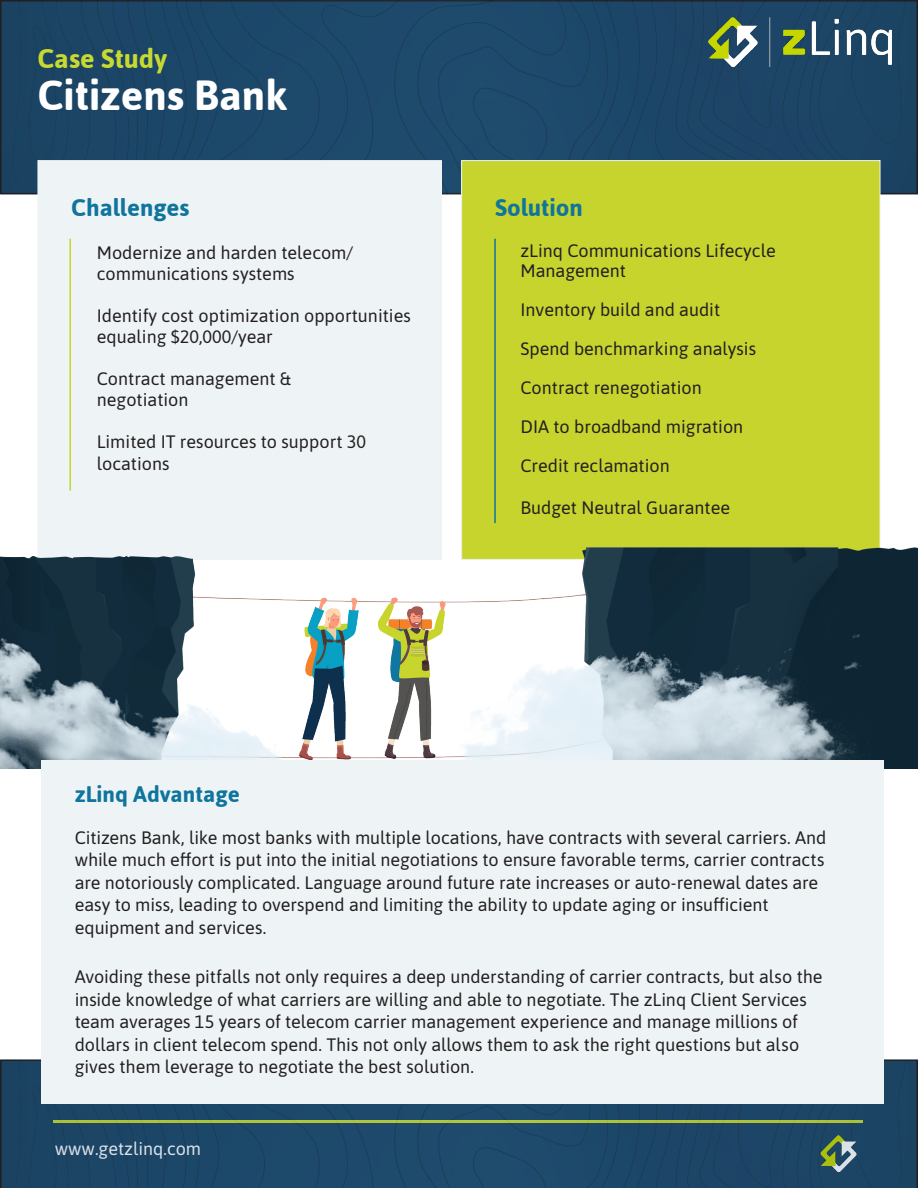
<style>
.page{position:relative;width:918px;height:1188px;background:#fff}
.page>*{position:absolute;margin:0;border:0;box-sizing:border-box;transform-origin:0 0}
.t1{font:700 42px "Asap";color:#fff}
.t2{font:700 27px "Asap";color:#c8da30}
.t3{font:700 24px "Asap";color:#0f759c}
.t4{font:700 22.5px "Asap";color:#0f759c}
.t5{font:18px/22.5px "Asap";color:#231f20}
.t6{font:18px "Asap";color:#fff}
</style>
<div class="page">
<div style="left:1px;top:0;width:917px;height:194px;background:#1c476a"></div>
<img style="left:906px;top:0;width:12px;height:170px">
<img style="left:1px;top:178px;width:37px;height:16px">
<img style="left:12px;top:0;width:43px;height:193px">
<img style="left:271px;top:0;width:16px;height:16px">
<img style="left:284px;top:16px;width:37px;height:29px">
<img style="left:494px;top:90px;width:53px;height:70px">
<img style="left:577px;top:0;width:31px;height:140px">
<img style="left:230px;top:55px;width:35px;height:98px">
<img style="left:221px;top:152px;width:11px;height:8px">
<img style="left:568px;top:140px;width:9px;height:20px">
<img style="left:321px;top:0;width:173px;height:194px">
<img style="left:557px;top:0;width:40px;height:87px">
<img style="left:248px;top:32px;width:71px;height:66px">
<img style="left:441px;top:46px;width:78px;height:26px">
<img style="left:436px;top:67px;width:7px;height:46px">
<img style="left:519px;top:70px;width:40px;height:15px">
<img style="left:287px;top:96px;width:33px;height:62px">
<img style="left:441px;top:103px;width:41px;height:67px">
<img style="left:672px;top:0;width:14px;height:149px">
<img style="left:647px;top:0;width:13px;height:98px">
<img style="left:627px;top:96px;width:21px;height:64px">
<img style="left:686px;top:0;width:12px;height:155px">
<img style="left:896px;top:170px;width:22px;height:24px">
<img style="left:140px;top:0;width:61px;height:160px">
<img style="left:618px;top:0;width:29px;height:137px">
<img style="left:615px;top:133px;width:5px;height:9px">
<img style="left:698px;top:0;width:120px;height:160px">
<img style="left:79px;top:0;width:33px;height:160px">
<img style="left:112px;top:0;width:28px;height:160px">
<img style="left:185px;top:0;width:12px;height:32px">
<img style="left:605px;top:0;width:10px;height:32px">
<img style="left:613px;top:22px;width:10px;height:82px">
<img style="left:192px;top:31px;width:28px;height:129px">
<img style="left:580px;top:94px;width:35px;height:66px">
<img style="left:735px;top:0;width:73px;height:128px">
<img style="left:818px;top:0;width:78px;height:194px">
<img style="left:851px;top:0;width:55px;height:144px">
<img style="left:707px;top:16px;width:185px;height:52px">
<div style="left:38px;top:161px;width:403px;height:398px;background:#eef4f6"></div>
<hr style="left:69px;top:239px;width:2px;height:252px;background:#c3d52e">
<div style="left:462px;top:161px;width:418px;height:398px;background:#c7d42e"></div>
<hr style="left:494px;top:239px;width:2px;height:284px;background:#0f759c">
<img style="left:0;top:535px;width:918px;height:233px">
<div style="left:1px;top:1060px;width:917px;height:128px;background:#1d496b"></div>
<img style="left:906px;top:1060px;width:12px;height:128px">
<div style="left:15px;top:1060px;width:40px;height:128px;background:#1b4362"></div>
<img style="left:55px;top:1103px;width:24px;height:85px">
<img style="left:504px;top:1103px;width:53px;height:12px">
<img style="left:220px;top:1103px;width:12px;height:12px">
<img style="left:597px;top:1103px;width:15px;height:51px">
<img style="left:230px;top:1115px;width:35px;height:73px">
<img style="left:230px;top:1176px;width:2px;height:12px">
<img style="left:321px;top:1103px;width:173px;height:85px">
<img style="left:557px;top:1103px;width:40px;height:43px">
<img style="left:248px;top:1103px;width:71px;height:54px">
<img style="left:441px;top:1106px;width:80px;height:26px">
<img style="left:436px;top:1127px;width:7px;height:46px">
<img style="left:519px;top:1129px;width:40px;height:16px">
<img style="left:441px;top:1162px;width:10px;height:26px">
<img style="left:656px;top:1103px;width:17px;height:84px">
<img style="left:673px;top:1103px;width:13px;height:84px">
<img style="left:149px;top:1103px;width:27px;height:85px">
<img style="left:646px;top:1103px;width:14px;height:60px">
<img style="left:646px;top:1155px;width:2px;height:8px">
<img style="left:686px;top:1103px;width:12px;height:85px">
<img style="left:138px;top:1103px;width:11px;height:85px">
<img style="left:176px;top:1103px;width:19px;height:84px">
<img style="left:623px;top:1103px;width:23px;height:85px">
<img style="left:587px;top:1166px;width:14px;height:22px">
<img style="left:698px;top:1103px;width:120px;height:85px">
<img style="left:79px;top:1103px;width:33px;height:85px">
<img style="left:112px;top:1103px;width:26px;height:85px">
<img style="left:613px;top:1103px;width:10px;height:52px">
<img style="left:195px;top:1103px;width:25px;height:85px">
<img style="left:601px;top:1154px;width:14px;height:33px">
<img style="left:735px;top:1103px;width:73px;height:84px">
<img style="left:818px;top:1103px;width:33px;height:85px">
<img style="left:851px;top:1060px;width:55px;height:128px">
<div style="left:42px;top:760px;width:842px;height:343px;background:#eef4f6"></div>
<p class="t2" style="left:38px;top:40px;width:131px">Case Study</p>
<p class="t1" style="left:38px;top:67px;width:251px">Citizens Bank</p>
<p class="t3" style="left:71px;top:192px;width:120px">Challenges</p>
<p class="t5" style="left:97px;top:240px;width:258px">Modernize and harden telecom/</p>
<p class="t5" style="left:97px;top:261px;width:199px">communications systems</p>
<p class="t5" style="left:97px;top:304px;width:316px;line-height:21px">Identify cost optimization opportunities equaling $20,000/year</p>
<p class="t5" style="left:97px;top:366px;width:196px">Contract management &amp;</p>
<p class="t5" style="left:97px;top:387px;width:93px">negotiation</p>
<p class="t5" style="left:97px;top:429px;width:271px">Limited IT resources to support 30</p>
<p class="t5" style="left:97px;top:452px;width:74px">locations</p>
<p class="t3" style="left:495px;top:192px;width:89px">Solution</p>
<p class="t5" style="left:521px;top:239px;width:257px">zLinq Communications Lifecycle</p>
<p class="t5" style="left:521px;top:258px;width:107px">Management</p>
<p class="t5" style="left:521px;top:297px;width:201px">Inventory build and audit</p>
<p class="t5" style="left:521px;top:336px;width:237px">Spend benchmarking analysis</p>
<p class="t5" style="left:521px;top:375px;width:183px">Contract renegotiation</p>
<p class="t5" style="left:521px;top:414px;width:224px">DIA to broadband migration</p>
<p class="t5" style="left:521px;top:453px;width:151px">Credit reclamation</p>
<p class="t5" style="left:521px;top:495px;width:211px">Budget Neutral Guarantee</p>
<p class="t4" style="left:75px;top:779px;width:167px">zLinq Advantage</p>
<p class="t5" style="left:75px;top:825px;width:753px">Citizens Bank, like most banks with multiple locations, have contracts with several carriers. And while much effort is put into the initial negotiations to ensure favorable terms, carrier contracts are notoriously complicated. Language around future rate increases or auto-renewal dates are easy to miss, leading to overspend and limiting the ability to update aging or insufficient equipment and services.</p>
<p class="t5" style="left:75px;top:965px;width:749px">Avoiding these pitfalls not only requires a deep understanding of carrier contracts, but also the inside knowledge of what carriers are willing and able to negotiate. The zLinq Client Services team averages 15 years of telecom carrier management experience and manage millions of dollars in client telecom spend. This not only allows them to ask the right questions but also gives them leverage to negotiate the best solution.</p>
<p class="t6" style="left:55px;top:1137px;width:148px">www.getzlinq.com</p>
</div>
